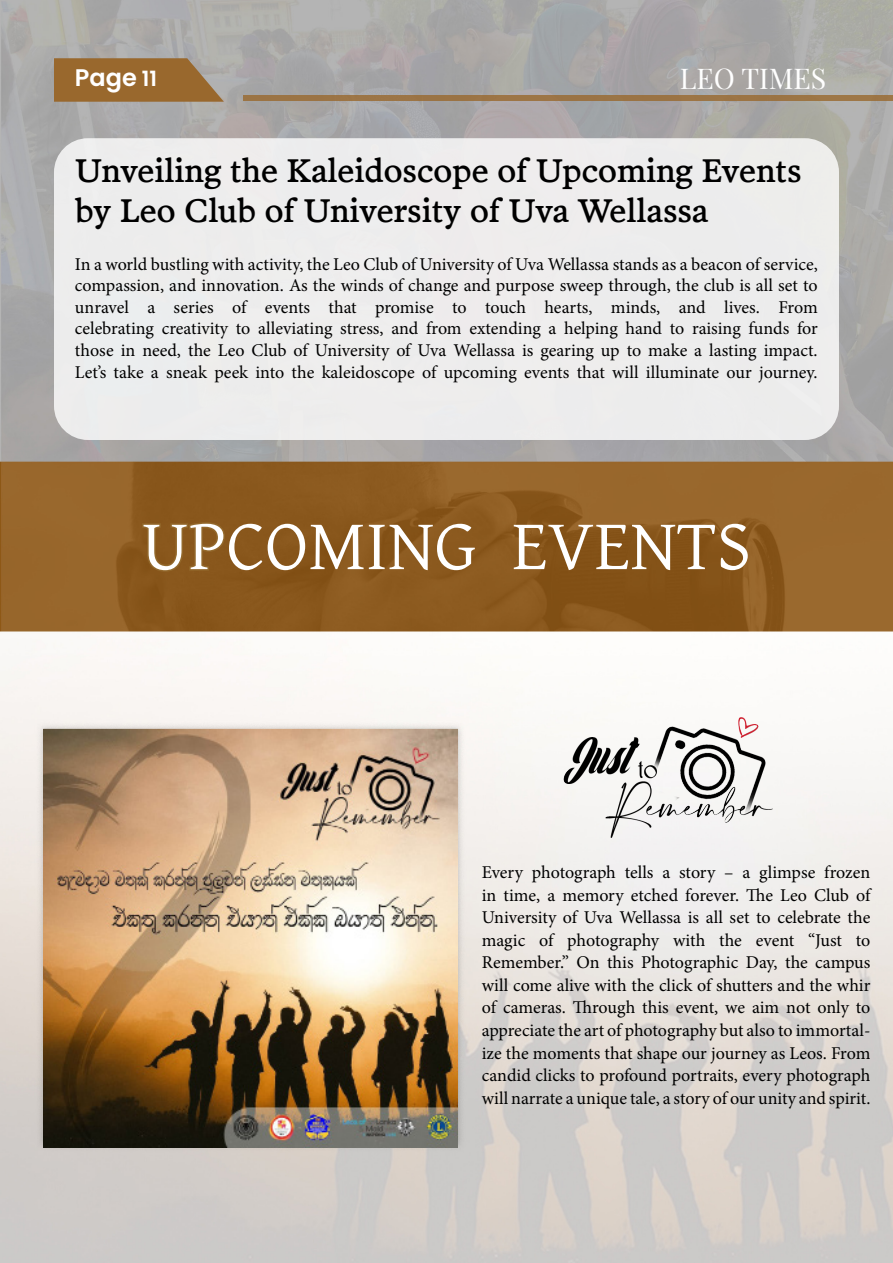
<style>
.page{position:relative;width:893px;height:1263px;background:#fff}
.page>*{position:absolute;margin:0;border:0;box-sizing:border-box;transform-origin:0 0}
.t1{font:60px "WARNA";color:#fff}
.t2{font:33px/39.6px "Poynter Text Roman Four";color:#000}
.t3{font:28.5px "Playfair Display";color:#fff}
.t4{font:600 24px "Poppins";color:#fff}
.t5{font:18px/22.5px "Minion Pro";letter-spacing:-.005em;color:#000;text-align:justify}
.s1{font-size:21px}
.s2{color:#93682b}
</style>
<div class="page">
<img style="left:0;top:0;width:893px;height:1263px">
<svg style="left:54px;top:58px;width:170px;height:44px;background:#9b703c"></svg>
<div style="left:243px;top:95px;width:649px;height:6px;background:#9b7445"></div>
<div style="left:54px;top:138px;width:785px;height:302px;background:#ededed;border-radius:34px"></div>
<img style="left:43px;top:729px;width:415px;height:418px">
<img style="left:510px;top:685px;width:275px;height:275px">
<p class="t4" style="left:75px;top:63px;width:84px">Page <span class="s1">11</span></p>
<p class="t3" style="left:680px;top:56px;width:148px">LEO TIMES</p>
<p class="t2" style="left:75px;top:150px;width:728px">Unveiling the Kaleidoscope of Upcoming Events by Leo Club of University of Uva Wellassa</p>
<p class="t5" style="left:75px;top:253px;width:744px;line-height:21.6px">In a world bustling with activity, the Leo Club of University of Uva Wellassa stands as a beacon of service, compassion, and innovation. As the winds of change and purpose sweep through, the club is all set to</p>
<p class="t5" style="left:75px;top:296px;width:744px">unravel a series of events that promise to touch hearts, minds, and lives. From</p>
<p class="t5" style="left:75px;top:318px;width:744px;line-height:21.6px">celebrating creativity to alleviating stress, and from extending a helping hand to raising funds for those in need, the Leo Club of University of Uva Wellassa is gearing up to make a lasting impact.<br>Let’s take a sneak peek into the kaleidoscope of upcoming events that will illuminate our journey.</p>
<p class="t1" style="left:142px;top:512px;width:611px"><span class="s2">UP</span>COMING EVENTS</p>
<p class="t5" style="left:482px;top:861px;width:390px">Every photograph tells a story – a glimpse frozen in time, a memory etched forever. The Leo Club of University of Uva Wellassa is all set to celebrate the</p>
<p class="t5" style="left:482px;top:929px;width:390px">magic of photography with the event “Just to</p>
<p class="t5" style="left:482px;top:951px;width:390px">Remember.” On this Photographic Day, the campus will come alive with the click of shutters and the whir of cameras. Through this event, we aim not only to</p>
<p class="t5" style="left:482px;top:1019px;width:390px">appreciate the art of photography but also to immortal&shy;ize the moments that shape our journey as Leos. From candid clicks to profound portraits, every photograph will narrate a unique tale, a story of our unity and spirit.</p>
</div>
